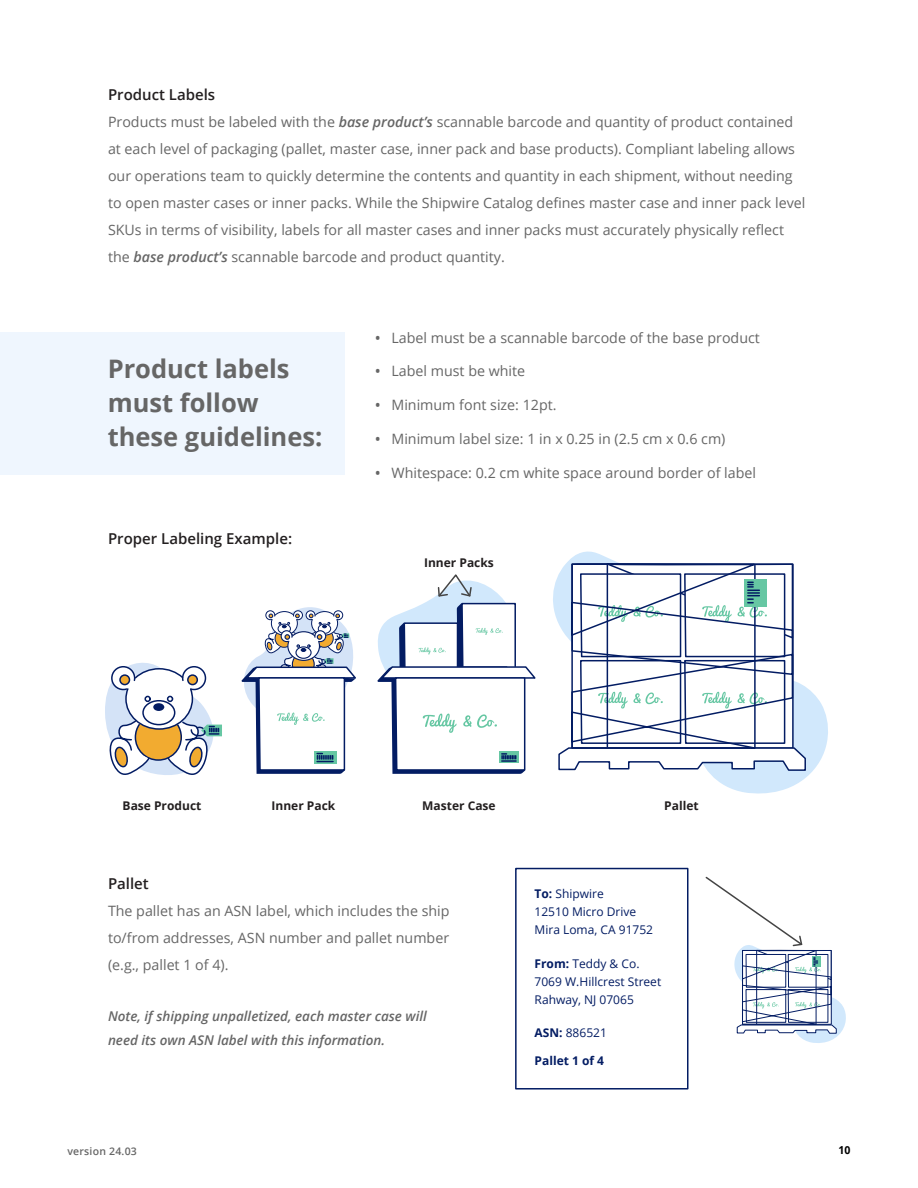
<style>
.page{position:relative;width:918px;height:1188px;background:#fff}
.page>*{position:absolute;margin:0;border:0;box-sizing:border-box;transform-origin:0 0}
.t1{font:700 25.5px/34.2px "Open Sans";color:#666}
.t2{font:600 15px "Open Sans";color:#231f20}
.t3{font:14.25px/27px "Open Sans";color:#666;text-align:justify}
.t4{font:italic 600 13.5px/24px "Open Sans";color:#666}
.t5{font:12px/18px "Open Sans";color:#031c63}
.t6{font:700 12px "Open Sans";color:#231f20}
.t7{font:700 12px "Open Sans";color:#031c63}
.t8{font:700 10.95px "Open Sans";color:#000;scale:.95 1}
.t9{font:600 10.5px "Open Sans";letter-spacing:.02em;color:#666}
.s1{font-weight:600;font-style:italic}
.s2{font-weight:600}
.s3{font-weight:700}
</style>
<div class="page">
<svg style="left:105px;top:662px;width:117px;height:113px"></svg>
<svg style="left:553px;top:551px;width:275px;height:243px"></svg>
<svg style="left:241px;top:607px;width:115px;height:167px"></svg>
<svg style="left:377px;top:574px;width:159px;height:200px"></svg>
<svg style="left:705px;top:876px;width:141px;height:167px"></svg>
<div style="left:515px;top:868px;width:173px;height:222px;border:2px solid #031c63"></div>
<div style="left:0;top:332px;width:345px;height:143px;background:#eff6fe"></div>
<p class="t2" style="left:108px;top:85px;width:109px">Product Labels</p>
<p class="t3" style="left:108px;top:108px;width:699px;text-align:left">Products must be labeled with the <span class="s1">base product’s</span> scannable barcode and quantity of product contained at each level of packaging (pallet, master case, inner pack and base products). Compliant labeling allows our operations team to quickly determine the contents and quantity in each shipment, without needing to open master cases or inner packs. While the Shipwire Catalog defines master case and inner pack level SKUs in terms of visibility, labels for all master cases and inner packs must accurately physically reflect the <span class="s1">base product’s</span> scannable barcode and product quantity.</p>
<h1 class="t1" style="left:108px;top:351px;width:216px">Product labels must follow these guidelines:</h1>
<p class="t2" style="left:108px;top:528px;width:186px">Proper Labeling Example:</p>
<p class="t3" style="left:375px;top:324px;width:386px"><span class="s2">•</span> Label must be a scannable barcode of the base product</p>
<p class="t3" style="left:375px;top:357px;width:151px"><span class="s2">•</span> Label must be white</p>
<p class="t3" style="left:375px;top:391px;width:183px"><span class="s2">•</span> Minimum font size: 12pt.</p>
<p class="t3" style="left:375px;top:425px;width:352px"><span class="s2">•</span> Minimum label size: 1 in x 0.25 in (2.5 cm x 0.6 cm)</p>
<p class="t3" style="left:375px;top:459px;width:382px"><span class="s2">•</span> Whitespace: 0.2 cm white space around border of label</p>
<p class="t6" style="left:424px;top:554px;width:71px">Inner Packs</p>
<p class="t6" style="left:123px;top:798px;width:80px">Base Product</p>
<p class="t6" style="left:272px;top:798px;width:65px">Inner Pack</p>
<p class="t6" style="left:422px;top:798px;width:75px">Master Case</p>
<p class="t6" style="left:664px;top:798px;width:36px">Pallet</p>
<p class="t2" style="left:108px;top:873px;width:42px">Pallet</p>
<p class="t3" style="left:108px;top:897px;width:343px">The pallet has an ASN label, which includes the ship to/from addresses, ASN number and pallet number (e.g., pallet 1 of 4).</p>
<p class="t4" style="left:108px;top:1004px;width:320px">Note, if shipping unpalletized, each master case will need its own ASN label with this information.</p>
<p class="t9" style="left:68px;top:1144px;width:71px">version 24.03</p>
<p class="t5" style="left:535px;top:885px;width:120px"><span class="s3">To:</span> Shipwire<br>12510 Micro Drive<br>Mira Loma, CA 91752</p>
<p class="t5" style="left:535px;top:954px;width:128px"><span class="s3">From:</span> Teddy &amp; Co.<br>7069 W.Hillcrest Street<br>Rahway, NJ 07065</p>
<p class="t5" style="left:535px;top:1023px;width:74px"><span class="s3">ASN:</span> 886521</p>
<p class="t7" style="left:535px;top:1052px;width:71px">Pallet 1 of 4</p>
<p class="t8" style="left:838px;top:1142px;width:14px">10</p>
</div>
